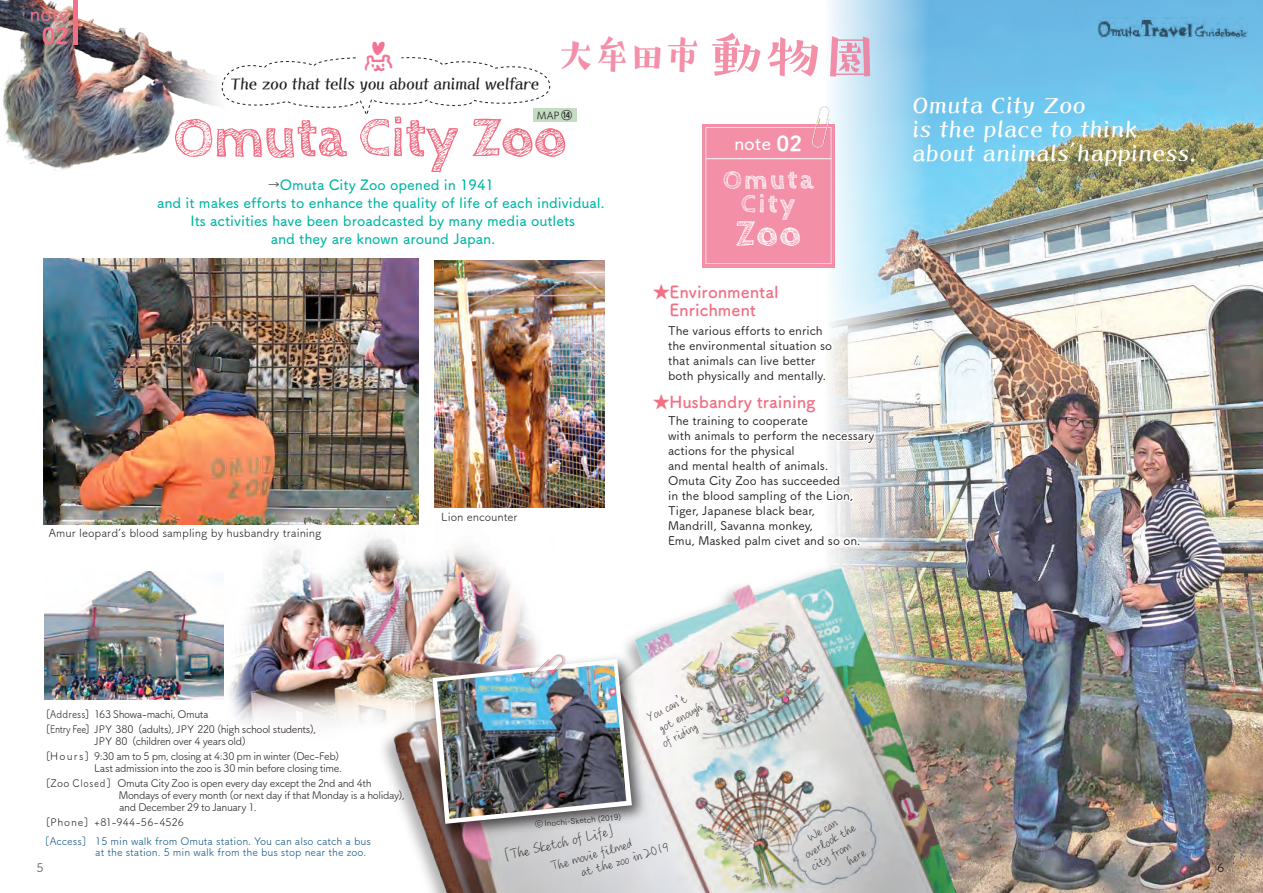
<style>
.page{position:relative;width:1263px;height:893px;background:#fff}
.page>*{position:absolute;margin:0;border:0;box-sizing:border-box;transform-origin:0 0}
.t1{font:700 57px "Cabin Sketch";letter-spacing:-.005em;color:#f17085}
.t2{font:45px "Tsubame Std R";color:#f27393;scale:.94 1}
.t3{font:41.85px "maki hand pop";color:#f27393}
.t4{font:700 36.9px "Cabin Sketch";color:#fff}
.t5{font:700 26.25px/24.6px "Cabin Sketch";letter-spacing:.095em;color:#fff;text-align:center}
.t6{font:25.5px/24px "Tsubame Std R";color:#fff}
.t7{font:22.35px "Tsuku A Rd Gothic Std E";color:#f17085}
.t8{font:19.2px "Tsuku A Rd Gothic Std D";color:#f17085}
.t9{font:18px "Tsubame Std R";letter-spacing:-.025em;color:#231f20;scale:.94 1}
.t10{font:17.55px "Tsuku A Rd Gothic Std D";color:#fff}
.t11{font:16.5px/18px "Tsuku A Rd Gothic Std B";color:#f17085;text-align:center}
.t12{font:15.3px "M Ling Wai Medium SC";color:#231f20}
.t13{font:14.25px/18px "Tsuku A Rd Gothic Std D";color:#00b6a4;text-align:center}
.t14{font:13.95px/13.8px "M Ling Wai Medium SC";color:#231f20}
.t15{font:13.5px/13.5px "M Ling Wai Medium SC";color:#231f20}
.t16{font:12px/15px "Tsuku A Rd Gothic Std M";color:#231f20}
.t17{font:12px "Tsuku A Rd Gothic Std M";color:#6c6d70}
.t18{font:11.25px "Tsuku A Rd Gothic Std R";color:#231f20}
.t19{font:10.5px/15px "Tsuku A Rd Gothic Std R";letter-spacing:-.035em;color:#231f20}
.t20{font:10.5px/11.2px "Tsuku A Rd Gothic Std R";color:#105683}
.t21{font:10.5px "Tsuku A Rd Gothic Std R";letter-spacing:.025em;color:#231f20}
.t22{font:9.6px "UD Kakugo Small Pr 6 R";color:#231f20}
.t23{font:7.8px "Tsuku Go Pro R";color:#231f20}
.s1{font-size:57px}
.s2{font-family:"Seurat Pro N DB";font-size:10.5px}
.s3{font-family:"Tsuku A Rd Gothic Std M";font-size:12px;color:#231f20}
.s4{font-family:"Tsuku A Rd Gothic Std E";font-size:20.55px}
</style>
<div class="page">
<img style="left:204px;top:507px;width:350px;height:217px">
<img style="left:829px;top:0;width:434px;height:893px">
<img style="left:379px;top:555px;width:613px;height:338px">
<img style="left:44px;top:259px;width:375px;height:265px">
<img style="left:44px;top:571px;width:179px;height:128px">
<img style="left:421px;top:648px;width:232px;height:197px">
<img style="left:527px;top:653px;width:40px;height:2px">
<img style="left:432px;top:655px;width:200px;height:169px">
<div style="left:533px;top:108px;width:43px;height:14px;background:#c3dcc2"></div>
<div style="left:702px;top:124px;width:132px;height:143px;background:#f48fa8"></div>
<div style="left:706px;top:127px;width:125px;height:137px;border:1px solid #fff"></div>
<hr style="left:706px;top:158px;width:125px;height:1px;background:#fff">
<svg style="left:812px;top:106px;width:17px;height:42px"></svg>
<img style="left:434px;top:260px;width:171px;height:247px">
<img style="left:0;top:0;width:160px;height:170px">
<img style="left:160px;top:50px;width:57px;height:96px">
<svg style="left:650px;top:240px;width:227px;height:383px"></svg>
<svg style="left:217px;top:57px;width:334px;height:57px"></svg>
<img style="left:1097px;top:18px;width:151px;height:21px">
<hr style="left:74px;top:0;width:4px;height:45px;background:#f17085">
<h3 class="t8" style="left:30px;top:-1px;width:41px">note</h3>
<h3 class="t7" style="left:42px;top:19px;width:29px">02</h3>
<h3 class="t3" style="left:363px;top:32px;width:33px">^</h3>
<h2 class="t2" style="left:555px;top:24px;width:345px">大牟田市<span class="s1">動物園</span></h2>
<h3 class="t9" style="left:231px;top:71px;width:329px">The zoo that tells you about animal welfare</h3>
<p class="t22" style="left:537px;top:110px;width:36px">MAP<span class="s2">⑭</span></p>
<h1 class="t1" style="left:173px;top:106px;width:395px">Omuta City Zoo</h1>
<h3 class="t13" style="left:157px;top:175px;width:449px"><span class="s3">→</span>Omuta City Zoo opened in 1941<br>and it makes efforts to enhance the quality of life of each individual.<br>Its activities have been broadcasted by many media outlets<br>and they are known around Japan.</h3>
<h3 class="t10" style="left:734px;top:130px;width:70px">note <span class="s4">02</span></h3>
<h3 class="t5" style="left:723px;top:168px;width:92px">Omuta<br>City</h3>
<h3 class="t4" style="left:735px;top:213px;width:67px">Zoo</h3>
<p class="t18" style="left:49px;top:525px;width:274px">Amur leopardʼs blood sampling by husbandry training</p>
<p class="t18" style="left:441px;top:508px;width:78px">Lion encounter</p>
<h3 class="t11" style="left:653px;top:282px;width:127px">★Environmental<br>Enrichment</h3>
<p class="t16" style="left:668px;top:322px;width:166px">The various efforts to enrich the environmental situation so that animals can live better both physically and mentally.</p>
<h3 class="t11" style="left:653px;top:391px;width:164px">★Husbandry training</h3>
<p class="t16" style="left:668px;top:412px;width:208px">The training to cooperate<br>with animals to perform the necessary actions for the physical<br>and mental health of animals.<br>Omuta City Zoo has succeeded<br>in the blood sampling of the Lion,<br>Tiger, Japanese black bear,<br>Mandrill, Savanna monkey,<br>Emu, Masked palm civet and so on.</p>
<h3 class="t6" style="left:912px;top:91px;width:285px">Omuta City Zoo<br>is the place to think about animalsʼhappiness.</h3>
<p class="t15" style="left:645px;top:710px;width:44px;rotate:-28deg">You can’t</p>
<p class="t15" style="left:656px;top:721px;width:49px;rotate:-28deg">got enough</p>
<p class="t19" style="left:46px;top:705px;width:272px">[Address] 163 Showa-machi, Omuta<br>[Entry Fee] JPY 380 (adults), JPY 220 (high school students),</p>
<p class="t19" style="left:46px;top:732px;width:295px;text-indent:48px">JPY 80 (children over 4 years old)<br>[H o u r s] 9:30 am to 5 pm, closing at 4:30 pm in winter (Dec-Feb)</p>
<p class="t19" style="left:46px;top:759px;width:327px;text-indent:48px">Last admission into the zoo is 30 min before closing time.<br>[Zoo Closed] Omuta City Zoo is open every day except the 2nd and 4th</p>
<p class="t19" style="left:119px;top:788px;width:287px;line-height:12px">Mondays of every month (or next day if that Monday is a holiday), and December 29 to January 1.</p>
<p class="t21" style="left:46px;top:814px;width:140px">[Phone] +81-944-56-4526</p>
<p class="t15" style="left:659px;top:737px;width:40px;rotate:-28deg">of riding</p>
<p class="t23" style="left:535px;top:818px;width:88px;rotate:-5deg">ⓒ Inochi-Sketch (2019)</p>
<p class="t15" style="left:795px;top:836px;width:59px;text-indent:11px;rotate:-30deg">We can overlook the city from</p>
<h3 class="t12" style="left:498px;top:846px;width:122px;rotate:-13deg">「The Sketch of Life」</h3>
<p class="t20" style="left:95px;top:835px;width:277px;text-indent:-50px">[Access] 15 min walk from Omuta station. You can also catch a bus at the station. 5 min walk from the bus stop near the zoo.</p>
<h3 class="t14" style="left:575px;top:851px;width:93px;text-indent:-27px;rotate:-16deg">The movie filmed<br>at the zoo in 2019</h3>
<p class="t15" style="left:844px;top:854px;width:21px;rotate:-30deg">here</p>
<p class="t17" style="left:37px;top:858px;width:9px">5</p>
<p class="t16" style="left:1217px;top:859px;width:9px">6</p>
</div>
